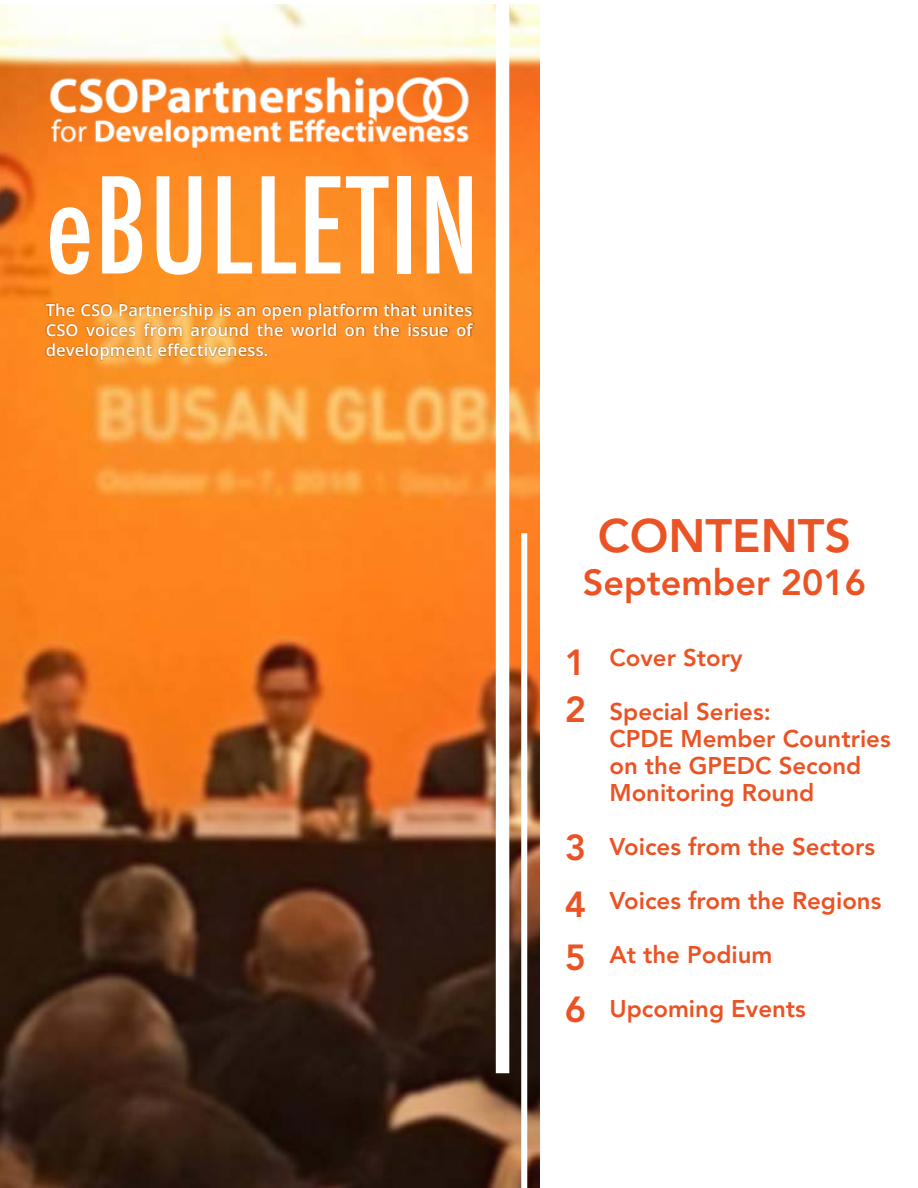
<style>
.page{position:relative;width:918px;height:1188px;background:#fff}
.page>*{position:absolute;margin:0;border:0;box-sizing:border-box;transform-origin:0 0}
.t1{font:500 condensed 129px "Futura";letter-spacing:.01em;color:#fff}
.t2{font:800 46.5px "Avenir LT Std";color:#eb5324}
.t3{font:800 36px/52.1px "Avenir LT Std";color:#eb5324}
.t4{font:800 24px/27px "Avenir LT Std";color:#eb5324}
.t5{font:600 16.5px/19.8px "Open Sans";letter-spacing:.01em;color:#fff;text-align:justify}
.s1{font-size:36px}
</style>
<div class="page">
<img style="left:0;top:4px;width:539px;height:1184px">
<div style="left:496px;top:0;width:13px;height:1073px;background:#fff"></div>
<img style="left:46px;top:72px;width:424px;height:78px">
<div style="left:45px;top:302px;width:430px;height:59px;background:#000;opacity:.4"></div>
<div style="left:521px;top:533px;width:6px;height:655px;background:#fff"></div>
<h1 class="t1" style="left:46px;top:143px;width:435px">eBULLETIN</h1>
<p class="t5" style="left:46px;top:300px;width:428px">The CSO Partnership is an open platform that unites CSO voices from around the world on the issue of development effectiveness.</p>
<h2 class="t2" style="left:598px;top:508px;width:255px">CONTENTS</h2>
<h3 class="t3" style="left:583px;top:557px;width:285px">September 2016</h3>
<p class="t4" style="left:565px;top:644px;width:179px"><span class="s1">1</span> Cover Story</p>
<p class="t4" style="left:609px;top:698px;width:283px">Special Series:<br>CPDE Member Countries on the GPEDC Second<br>Monitoring Round</p>
<p class="t4" style="left:609px;top:833px;width:267px">Voices from the Sectors</p>
<p class="t4" style="left:609px;top:887px;width:273px">Voices from the Regions</p>
<p class="t4" style="left:609px;top:941px;width:165px">At the Podium</p>
<p class="t4" style="left:609px;top:995px;width:198px">Upcoming Events</p>
<h3 class="t3" style="left:565px;top:684px;width:23px">2</h3>
<h3 class="t3" style="left:565px;top:821px;width:23px">3</h3>
<h3 class="t3" style="left:565px;top:878px;width:23px">4</h3>
<h3 class="t3" style="left:565px;top:931px;width:23px">5<br>6</h3>
</div>
